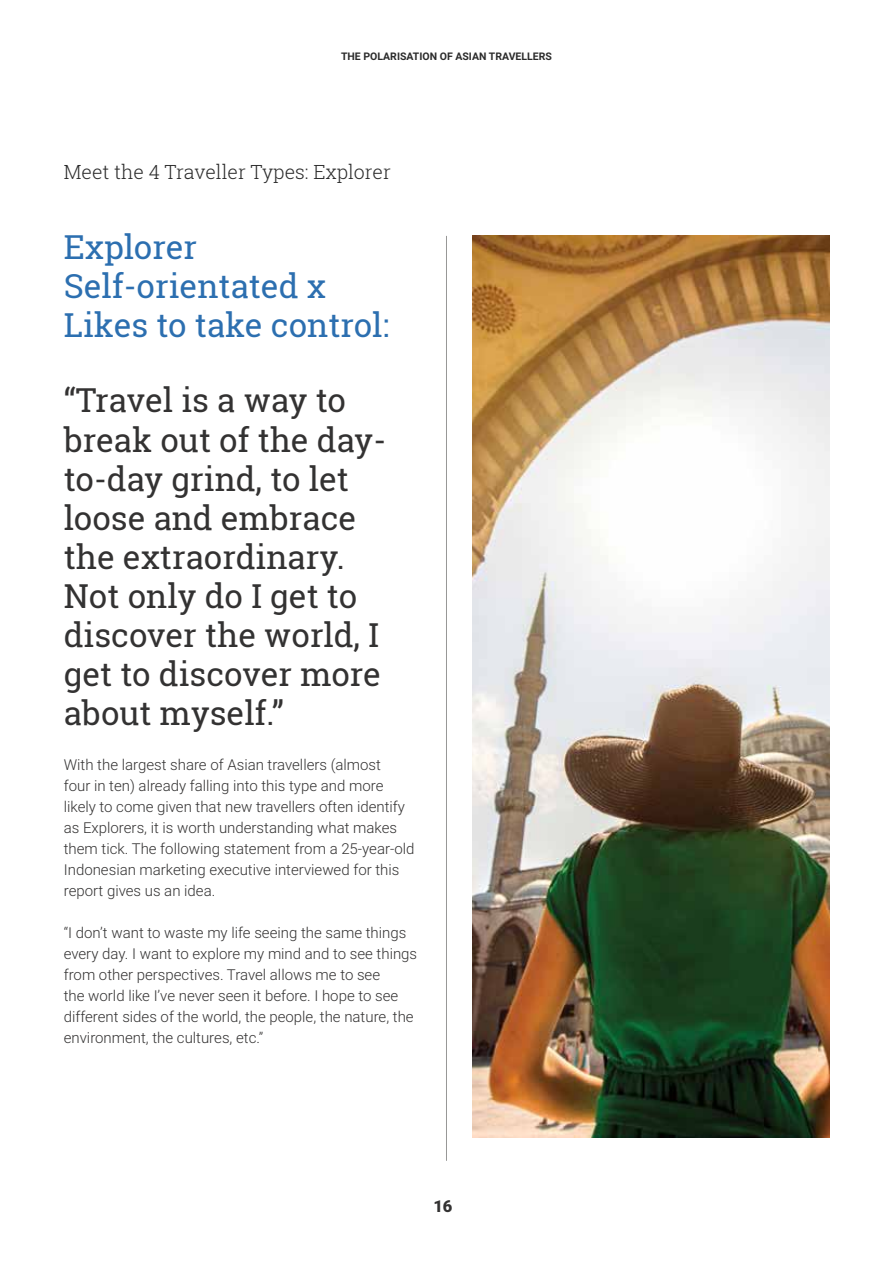
<style>
.page{position:relative;width:893px;height:1263px;background:#fff}
.page>*{position:absolute;margin:0;border:0;box-sizing:border-box;transform-origin:0 0}
.t1{font:33px/39px "Roboto Slab";color:#333232}
.t2{font:33px/39px "Roboto Slab";color:#2c6fb0}
.t3{font:300 19.5px "Roboto Slab";color:#2b2b2b}
.t4{font:900 16.5px "Roboto";color:#333232}
.t5{font:300 15px/21px "Roboto";color:#333232}
.t6{font:700 10.5px "Roboto";color:#2b2b2b}
</style>
<div class="page">
<hr style="left:446px;top:236px;width:1px;height:925px;background:#989897">
<img style="left:472px;top:236px;width:357px;height:901px">
<p class="t6" style="left:341px;top:48px;width:212px">THE POLARISATION OF ASIAN TRAVELLERS</p>
<h2 class="t3" style="left:64px;top:158px;width:329px">Meet the 4 Traveller Types: Explorer</h2>
<h1 class="t2" style="left:64px;top:228px;width:327px">Explorer<br>Self-orientated x<br>Likes to take control:</h1>
<h1 class="t1" style="left:64px;top:381px;width:324px">“Travel is a way to break out of the day&shy;to-day grind, to let loose and embrace the extraordinary.<br>Not only do I get to discover the world, I get to discover more about myself.”</h1>
<p class="t5" style="left:64px;top:753px;width:352px">With the largest share of Asian travellers (almost<br>four in ten) already falling into this type and more likely to come given that new travellers often identify as Explorers, it is worth understanding what makes them tick. The following statement from a 25-year-old Indonesian marketing executive interviewed for this report gives us an idea.</p>
<p class="t5" style="left:64px;top:921px;width:355px">“I don’t want to waste my life seeing the same things every day. I want to explore my mind and to see things from other perspectives. Travel allows me to see<br>the world like I’ve never seen it before. I hope to see different sides of the world, the people, the nature, the environment, the cultures, etc.”</p>
<p class="t4" style="left:433px;top:1194px;width:21px">16</p>
</div>
